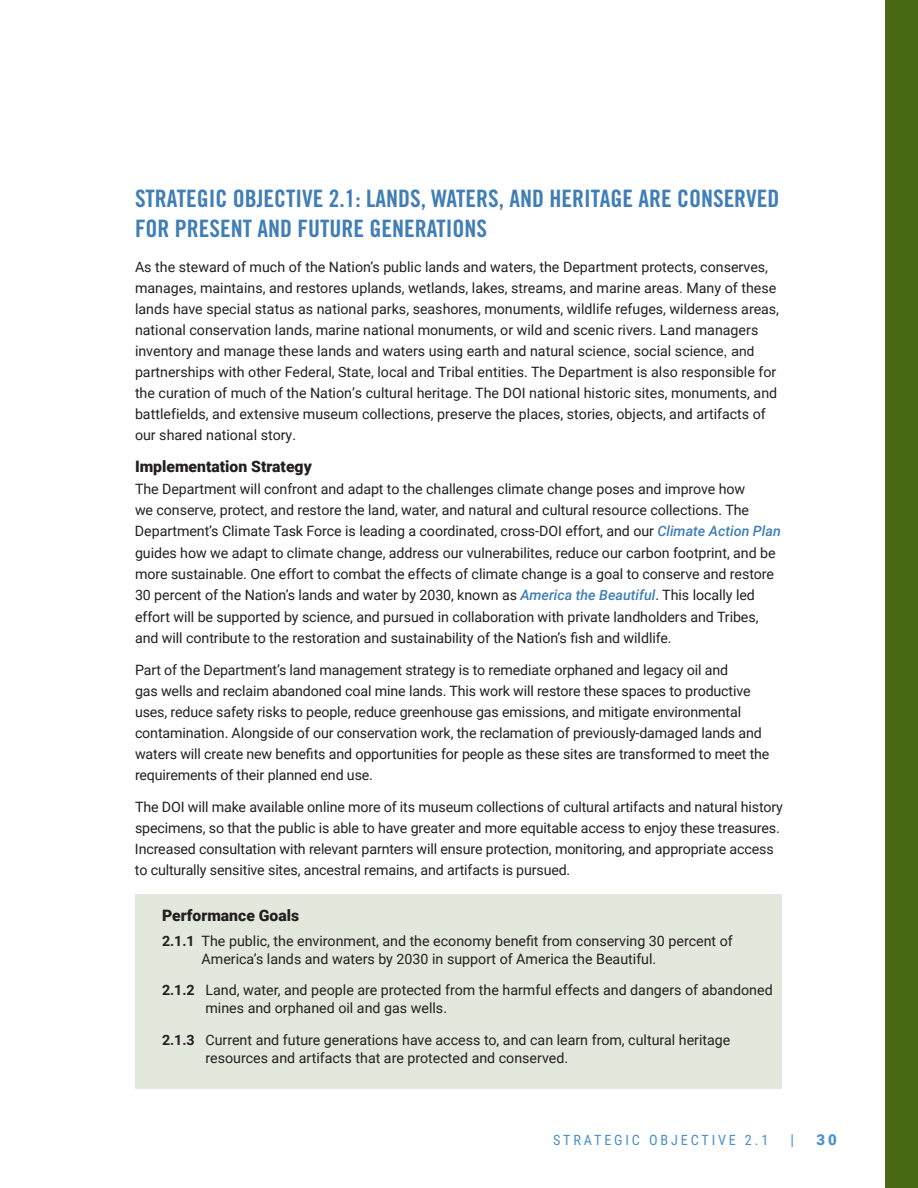
<style>
.page{position:relative;width:918px;height:1188px;background:#fff}
.page>*{position:absolute;margin:0;border:0;box-sizing:border-box;transform-origin:0 0}
.t1{font:24px/30px "Trade Gothic Bold Cond Twenty";color:#407eb5}
.t2{font:900 15.75px "Roboto";color:#231f20}
.t3{font:900 15px "Roboto";color:#4b90cd}
.t4{font:15px "Roboto Condensed";color:#4b90cd}
.t5{font:14.25px/21px "Roboto";letter-spacing:-.005em;color:#231f20}
.t6{font:14.25px "Roboto Condensed";letter-spacing:.2em;color:#4b90cd}
.t7{font:700 14.25px "Roboto";color:#231f20}
.s1{font-family:"Arial"}
.s2{font-family:"Arial";font-size:13.65px}
.s3{font-weight:500;font-style:italic;color:#407eb5}
.s4{font-weight:700}
</style>
<div class="page">
<div style="left:135px;top:894px;width:647px;height:194px;background:#e3e8dc"></div>
<div style="left:886px;top:0;width:32px;height:1188px;background:#496915"></div>
<p class="t1" style="left:135px;top:184px;width:646px">STRATEGIC OBJECTIVE 2.1: LANDS, WATERS, AND HERITAGE ARE CONSERVED<br>FOR PRESENT AND FUTURE GENERATIONS</p>
<p class="t5" style="left:135px;top:256px;width:646px">As the steward of much of the Nation’s public lands and waters, the Department protects, conserves, manages, maintains, and restores uplands, wetlands, lakes, streams, and marine areas. Many of these lands have special status as national parks, seashores, monuments, wildlife refuges, wilderness areas, national conservation lands, marine national monuments, or wild and scenic rivers. Land managers inventory and manage these lands and waters using earth and natural science<span class="s1">,</span> social science<span class="s1">,</span> <span class="s2">and </span>partnerships with other Federal, State, local and Tribal entities. The Department is also responsible for the curation of much of the Nation’s cultural heritage. The DOI national historic sites, monuments, and battlefields, and extensive museum collections, preserve the places, stories, objects, and artifacts of our shared national story.</p>
<p class="t2" style="left:135px;top:455px;width:178px">Implementation Strategy</p>
<p class="t5" style="left:135px;top:477px;width:647px">The Department will confront and adapt to the challenges climate change poses and improve how<br>we conserve, protect, and restore the land, water, and natural and cultural resource collections. The Department’s Climate Task Force is leading a coordinated, cross-DOI effort, and our <span class="s3">Climate Action Plan </span>guides how we adapt to climate change, address our vulnerabilites, reduce our carbon footprint, and be more sustainable. One effort to combat the effects of climate change is a goal to conserve and restore 30 percent of the Nation’s lands and water by 2030, known as <span class="s3">America the Beautiful</span>. This locally led effort will be supported by science, and pursued in collaboration with private landholders and Tribes, and will contribute to the restoration and sustainability of the Nation’s fish and wildlife.</p>
<p class="t5" style="left:135px;top:659px;width:636px">Part of the Department’s land management strategy is to remediate orphaned and legacy oil and<br>gas wells and reclaim abandoned coal mine lands. This work will restore these spaces to productive uses, reduce safety risks to people, reduce greenhouse gas emissions, and mitigate environmental contamination. Alongside of our conservation work, the reclamation of previously-damaged lands and waters will create new benefits and opportunities for people as these sites are transformed to meet the requirements of their planned end use.</p>
<p class="t5" style="left:135px;top:796px;width:650px">The DOI will make available online more of its museum collections of cultural artifacts and natural history specimens, so that the public is able to have greater and more equitable access to enjoy these treasures.<br>Increased consultation with relevant parnters will ensure protection, monitoring, and appropriate access to culturally sensitive sites, ancestral remains, and artifacts is pursued.</p>
<h4 class="t2" style="left:162px;top:905px;width:139px">Performance Goals</h4>
<p class="t5" style="left:202px;top:931px;width:533px;line-height:18px;text-indent:-40px"><span class="s4">2.1.1</span> The public, the environment, and the economy benefit from conserving 30 percent of<br>America’s lands and waters by 2030 in support of America the Beautiful.</p>
<p class="t5" style="left:205px;top:981px;width:569px;line-height:18px;text-indent:-43px"><span class="s4">2.1.2</span> Land, water, and people are protected from the harmful effects and dangers of abandoned mines and orphaned oil and gas wells.</p>
<p class="t7" style="left:162px;top:1030px;width:34px">2.1.3</p>
<p class="t5" style="left:205px;top:1031px;width:527px;line-height:18px">Current and future generations have access to, and can learn from, cultural heritage resources and artifacts that are protected and conserved.</p>
<p class="t6" style="left:553px;top:1130px;width:217px">STRATEGIC OBJECTIVE 2.1</p>
<p class="t4" style="left:791px;top:1129px;width:5px">|</p>
<p class="t3" style="left:817px;top:1129px;width:22px">30</p>
</div>
